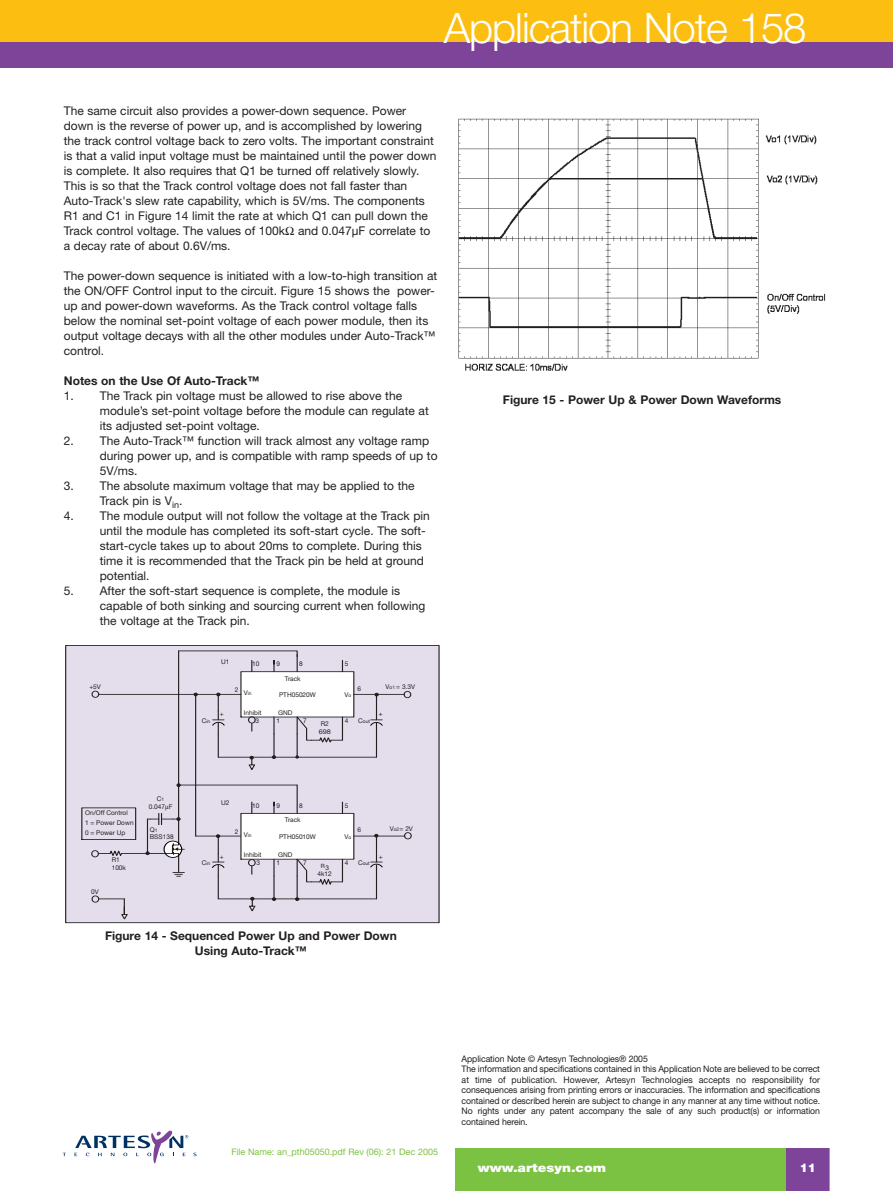
<style>
.page{position:relative;width:893px;height:1191px;background:#fff}
.page>*{position:absolute;margin:0;border:0;box-sizing:border-box;transform-origin:0 0}
.t1{font:300 42px "Helvetica Neue";letter-spacing:-.025em;color:#fff}
.t2{font:12px/15px "Helvetica Neue";color:#231f20}
.t3{font:700 12px/15px "Helvetica Neue";color:#231f20;text-align:center}
.t4{font:900 12px "Helvetica Neue";color:#fff;scale:1.15 1}
.t5{font:900 12px "Helvetica Neue";color:#fff}
.t6{font:9px/10.5px "Helvetica Neue";letter-spacing:-.01em;color:#231f20}
.t7{font:9px "Helvetica Neue";color:#7bc142}
.t8{font:6.6px/7.5px "Helvetica Neue";color:#231f20}
.t9{font:4.95px "Helvetica Neue";color:#231f20}
.s1{font-size:6.6px}
.s2{font-size:4.95px}
</style>
<div class="page">
<div style="left:0;top:0;width:893px;height:43px;background:#fdbe12"></div>
<div style="left:0;top:43px;width:893px;height:25px;background:#7d449a"></div>
<div style="left:455px;top:1148px;width:374px;height:43px;background:#7bc142"></div>
<svg style="left:75px;top:1130px;width:122px;height:33px"></svg>
<div style="left:787px;top:1148px;width:42px;height:43px;background:#7d449a"></div>
<div style="left:66px;top:645px;width:373px;height:277px;background:#e4ddec"></div>
<div style="left:65px;top:645px;width:374px;height:278px;border:1px solid #231f20"></div>
<div style="left:241px;top:671px;width:113px;height:46px;background:#fff"></div>
<div style="left:241px;top:813px;width:113px;height:46px;background:#fff"></div>
<hr style="left:99px;top:694px;width:142px;height:1px;background:#231f20">
<hr style="left:354px;top:694px;width:50px;height:1px;background:#231f20">
<hr style="left:218px;top:757px;width:158px;height:1px;background:#231f20">
<svg style="left:178px;top:650px;width:120px;height:21px"></svg>
<hr style="left:178px;top:651px;width:1px;height:187px;background:#231f20">
<div style="left:241px;top:671px;width:113px;height:46px;border:1px solid #231f20"></div>
<svg style="left:295px;top:716px;width:48px;height:43px"></svg>
<svg style="left:297px;top:785px;width:1px;height:28px"></svg>
<hr style="left:354px;top:835px;width:51px;height:1px;background:#231f20">
<hr style="left:218px;top:898px;width:158px;height:1px;background:#231f20">
<hr style="left:196px;top:835px;width:44px;height:1px;background:#231f20">
<hr style="left:195px;top:694px;width:1px;height:142px;background:#231f20">
<hr style="left:179px;top:784px;width:118px;height:1px;background:#231f20">
<svg style="left:99px;top:850px;width:23px;height:6px"></svg>
<hr style="left:122px;top:853px;width:40px;height:1px;background:#231f20">
<hr style="left:147px;top:819px;width:1px;height:34px;background:#231f20">
<svg style="left:161px;top:837px;width:23px;height:39px"></svg>
<div style="left:81px;top:807px;width:55px;height:33px;border:1px solid #231f20"></div>
<div style="left:241px;top:813px;width:113px;height:46px;border:1px solid #231f20"></div>
<div style="left:404px;top:832px;width:8px;height:7px;border:1px solid #231f20;border-radius:50%"></div>
<div style="left:404px;top:691px;width:7px;height:7px;border:1px solid #231f20;border-radius:50%"></div>
<div style="left:248px;top:716px;width:8px;height:7px;border:1px solid #231f20;border-radius:50%"></div>
<svg style="left:272px;top:717px;width:4px;height:42px"></svg>
<svg style="left:211px;top:692px;width:14px;height:65px"></svg>
<svg style="left:369px;top:693px;width:14px;height:64px"></svg>
<div style="left:92px;top:690px;width:7px;height:8px;border:1px solid #231f20;border-radius:50%"></div>
<div style="left:91px;top:850px;width:8px;height:7px;border:1px solid #231f20;border-radius:50%"></div>
<div style="left:92px;top:895px;width:7px;height:7px;border:1px solid #231f20;border-radius:50%"></div>
<div style="left:164px;top:840px;width:18px;height:18px;border:1px solid #000;border-radius:50%"></div>
<svg style="left:211px;top:834px;width:14px;height:65px"></svg>
<svg style="left:272px;top:859px;width:4px;height:42px"></svg>
<svg style="left:295px;top:858px;width:48px;height:43px"></svg>
<svg style="left:369px;top:834px;width:14px;height:65px"></svg>
<div style="left:248px;top:859px;width:8px;height:7px;border:1px solid #231f20;border-radius:50%"></div>
<svg style="left:99px;top:898px;width:29px;height:21px"></svg>
<svg style="left:147px;top:813px;width:33px;height:11px"></svg>
<svg style="left:248px;top:756px;width:7px;height:14px"></svg>
<svg style="left:249px;top:897px;width:7px;height:14px"></svg>
<img style="left:458px;top:118px;width:368px;height:253px">
<h1 class="t1" style="left:444px;top:13px;width:364px">Application Note 158</h1>
<p class="t2" style="left:64px;top:104px;width:374px">The same circuit also provides a power-down sequence. Power down is the reverse of power up, and is accomplished by lowering the track control voltage back to zero volts. The important constraint is that a valid input voltage must be maintained until the power down is complete. It also requires that Q1 be turned off relatively slowly.<br>This is so that the Track control voltage does not fall faster than Auto-Track's slew rate capability, which is 5V/ms. The components R1 and C1 in Figure 14 limit the rate at which Q1 can pull down the Track control voltage. The values of 100k and 0.047µF correlate to a decay rate of about 0.6V/ms.</p>
<p class="t2" style="left:64px;top:269px;width:375px">The power-down sequence is initiated with a low-to-high transition at the ON/OFF Control input to the circuit. Figure 15 shows the power&shy;up and power-down waveforms. As the Track control voltage falls below the nominal set-point voltage of each power module, then its output voltage decays with all the other modules under Auto-Track™ control.</p>
<p class="t3" style="left:64px;top:374px;width:197px">Notes on the Use Of Auto-Track™</p>
<p class="t2" style="left:100px;top:389px;width:331px;text-indent:-36px">1. The Track pin voltage must be allowed to rise above the module’s set-point voltage before the module can regulate at its adjusted set-point voltage.</p>
<p class="t2" style="left:100px;top:434px;width:339px;text-indent:-36px">2. The Auto-Track™ function will track almost any voltage ramp during power up, and is compatible with ramp speeds of up to<br>5V/ms.</p>
<p class="t2" style="left:100px;top:479px;width:316px;text-indent:-36px">3. The absolute maximum voltage that may be applied to the<br>Track pin is V<sub>in</sub>.</p>
<p class="t2" style="left:100px;top:509px;width:331px;text-indent:-36px">4. The module output will not follow the voltage at the Track pin until the module has completed its soft-start cycle. The soft&shy;start-cycle takes up to about 20ms to complete. During this time it is recommended that the Track pin be held at ground potential.</p>
<p class="t2" style="left:100px;top:584px;width:327px;text-indent:-36px">5. After the soft-start sequence is complete, the module is capable of both sinking and sourcing current when following the voltage at the Track pin.</p>
<p class="t8" style="left:89px;top:683px;width:13px">+5V</p>
<p class="t8" style="left:85px;top:808px;width:50px;line-height:9.9px">On/O f Control<br>1 = Power Down<br>0 = Power Up</p>
<p class="t8" style="left:91px;top:888px;width:9px">0V</p>
<p class="t8" style="left:112px;top:856px;width:16px">R1<br>100k</p>
<p class="t8" style="left:149px;top:795px;width:18px;text-indent:8px">C<br>0.047</p>
<p class="t8" style="left:150px;top:826px;width:25px">Q<br>BSS138</p>
<p class="t8" style="left:221px;top:658px;width:10px">U1</p>
<p class="t8" style="left:202px;top:717px;width:6px">C</p>
<p class="t8" style="left:244px;top:689px;width:5px">V</p>
<p class="t8" style="left:245px;top:709px;width:18px">nhibit</p>
<p class="t8" style="left:288px;top:675px;width:14px">rack</p>
<p class="t8" style="left:283px;top:691px;width:34px">TH05020W</p>
<p class="t8" style="left:278px;top:709px;width:16px">GND</p>
<p class="t8" style="left:319px;top:720px;width:14px">R2<br>698</p>
<p class="t8" style="left:344px;top:691px;width:5px">V</p>
<p class="t9" style="left:358px;top:719px;width:13px"><span class="s1">C</span>out</p>
<p class="t8" style="left:386px;top:683px;width:31px">V<span class="s2">o1</span> = 3.3V</p>
<p class="t8" style="left:202px;top:860px;width:6px">C</p>
<p class="t8" style="left:221px;top:800px;width:10px">U2</p>
<p class="t8" style="left:244px;top:831px;width:5px">V</p>
<p class="t8" style="left:244px;top:851px;width:19px">Inhibit</p>
<p class="t8" style="left:288px;top:817px;width:14px">rack</p>
<p class="t8" style="left:279px;top:833px;width:38px">PTH05010W</p>
<p class="t8" style="left:278px;top:851px;width:16px">GND</p>
<p class="t8" style="left:317px;top:870px;width:16px">4k12</p>
<p class="t8" style="left:344px;top:834px;width:5px">V</p>
<p class="t9" style="left:358px;top:861px;width:13px"><span class="s1">C</span>out</p>
<p class="t8" style="left:390px;top:825px;width:25px">V<span class="s2">o2</span>= 2V</p>
<p class="t3" style="left:105px;top:929px;width:293px">Figure 14 - Sequenced Power Up and Power Down<br>Using Auto-Track™</p>
<p class="t3" style="left:503px;top:393px;width:280px">Figure 15 - Power Up &amp; Power Down Waveforms</p>
<p class="t7" style="left:231px;top:1148px;width:208px">File Name: an_pth05050.pdf Rev (06): 21 Dec 2005</p>
<p class="t6" style="left:462px;top:1054px;width:360px">Application Note © Artesyn Technologies® 2005<br>The information and specifications contained in this Application Note are believed to be correct at time of publication. However, Artesyn Technologies accepts no responsibility for consequences arising from printing errors or inaccuracies. The information and specifications contained or described herein are subject to change in any manner at any time without notice.<br>No rights under any patent accompany the sale of any such product(s) or information contained herein.</p>
<p class="t4" style="left:478px;top:1163px;width:113px">www.artesyn.com</p>
<p class="t5" style="left:800px;top:1163px;width:18px">11</p>
</div>
